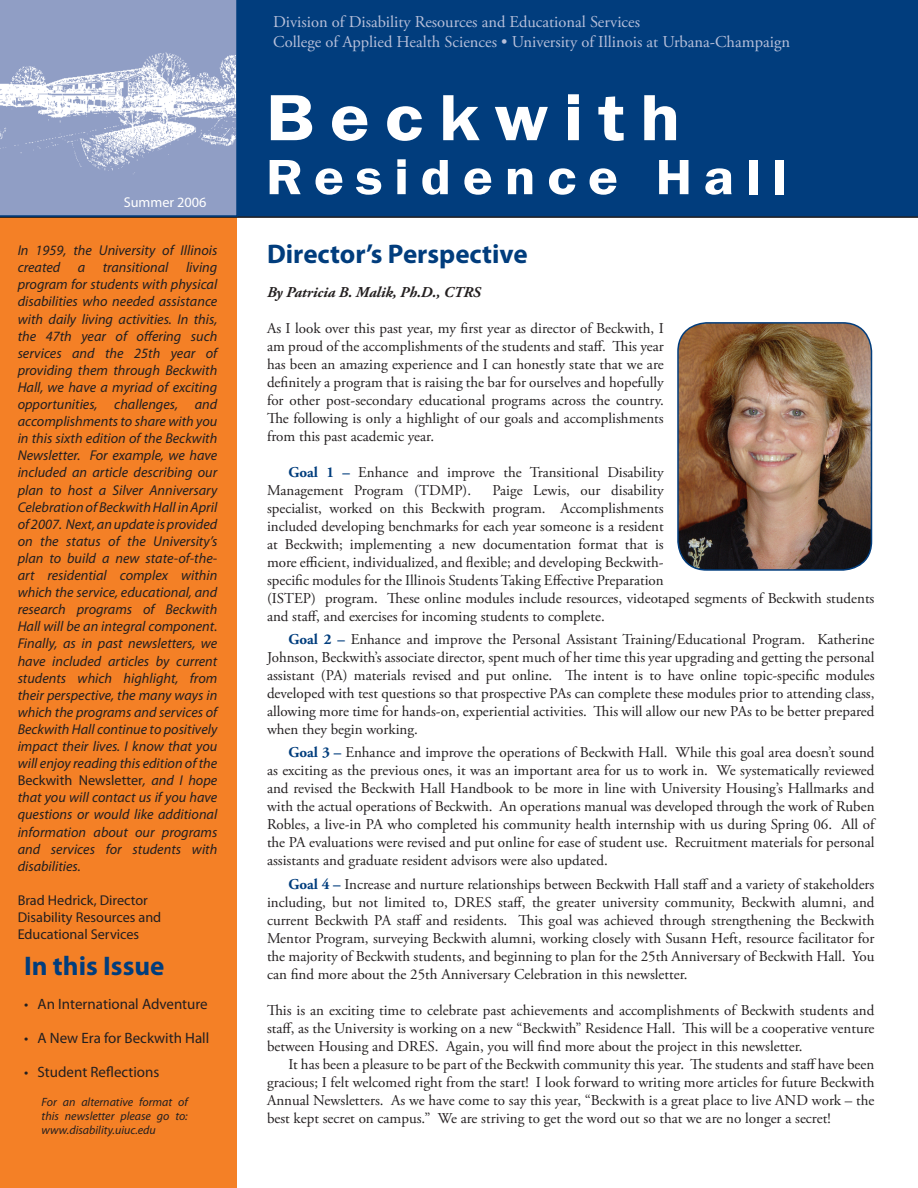
<style>
.page{position:relative;width:918px;height:1188px;background:#fff}
.page>*{position:absolute;margin:0;border:0;box-sizing:border-box;transform-origin:0 0}
.Masthead_text{font:600 67.5px "Franklin Gothic";letter-spacing:.2em;color:#fff;scale:1.11 1}
.Masthead_text-2{font:600 51.3px "Franklin Gothic";letter-spacing:.2em;color:#fff;scale:1.11 1}
.heading_without_rule{font:700 27px "Myriad Pro";color:#013d7d}
.body_text{font:16.5px "Adobe Garamond Pro";color:#b8c0da}
.spaced_after_paragra{font:15px/18px "Adobe Garamond Pro";color:#231f20}
.body_text-2{font:15px/18px "Adobe Garamond Pro";color:#231f20;text-align:justify}
.Non_Indent_body_text{font:15px/18px "Adobe Garamond Pro";color:#231f20;text-align:justify}
.contents{font:15px "Myriad Pro";color:#231f20}
.Paragraph_Style_1{font:italic 700 15px "Adobe Garamond Pro";color:#231f20}
.sidebar_text_non_ind{font:italic 14.25px/17.1px "Myriad Pro";color:#231f20;text-align:justify}
.sidebar_text_non_ind-2{font:14.25px/17.1px "Myriad Pro";color:#231f20}
.sidebar_non_indent_t{font:14.25px "Myriad Pro";color:#231f20}
.sidebar_text{font:14.25px "Myriad Pro";color:#fff}
.Myriad_sans_serif_ad{font:italic 12px/14.4px "Myriad Pro";color:#231f20;text-align:justify}
.s1{font-style:normal}
.s2{font-weight:700;color:#013d7d}
</style>
<div class="page">
<div style="left:0;top:0;width:237px;height:1188px;background:#f48026"></div>
<div style="left:0;top:0;width:918px;height:218px;background:#013d7d"></div>
<div style="left:0;top:0;width:238px;height:217px;background:#909ec5"></div>
<img style="left:0;top:42px;width:236px;height:141px">
<img style="left:678px;top:323px;width:194px;height:247px;border-radius:29px">
<div style="left:677px;top:322px;width:195px;height:249px;border:2px solid #013d7d;border-radius:29px"></div>
<p class="sidebar_text" style="left:124px;top:194px;width:84px">Summer 2006</p>
<p class="sidebar_text_non_ind" style="left:18px;top:242px;width:201px">In 1959, the University of Illinois created a transitional living program for students with physical disabilities who needed assistance with daily living activities. In this, the 47th year of offering such services and the 25th year of providing them through Beckwith Hall, we have a myriad of exciting opportunities, challenges, and accomplishments to share with you in this sixth edition of the Beckwith Newsletter. For example, we have included an article describing our plan to host a Silver Anniversary Celebration of Beckwith Hall in April of 2007. Next, an update is provided on the status of the University’s plan to build a new state-of-the&shy;art residential complex within which the service, educational, and research programs of Beckwith Hall will be an integral component.<br>Finally, as in past newsletters, we have included articles by current students which highlight, from their perspective, the many ways in which the programs and services of Beckwith Hall continue to positively impact their lives. I know that you will enjoy reading this edition of the <span class="s1">Beckwith Newsletter</span>, and I hope that you will contact us if you have questions or would like additional information about our programs and services for students with disabilities.</p>
<p class="sidebar_non_indent_t" style="left:18px;top:892px;width:132px">Brad Hedrick, Director</p>
<p class="sidebar_text_non_ind-2" style="left:18px;top:909px;width:145px">Disability Resources and<br>Educational Services</p>
<p class="heading_without_rule" style="left:24px;top:950px;width:142px">In this Issue</p>
<p class="contents" style="left:38px;top:996px;width:172px">An International Adventure</p>
<p class="contents" style="left:38px;top:1030px;width:173px">A New Era for Beckwith Hall</p>
<p class="contents" style="left:38px;top:1064px;width:123px">Student Reflections</p>
<p class="contents" style="left:24px;top:996px;width:6px">•</p>
<p class="contents" style="left:24px;top:1030px;width:6px">•</p>
<p class="contents" style="left:24px;top:1064px;width:6px">•</p>
<p class="Myriad_sans_serif_ad" style="left:42px;top:1095px;width:148px">For an alternative format of this newsletter please go to: www.disability.uiuc.edu</p>
<p class="body_text" style="left:273px;top:12px;width:368px">Division of Disability Resources and Educational Services</p>
<p class="body_text" style="left:273px;top:32px;width:518px">College of Applied Health Sciences • University of Illinois at Urbana-Champaign</p>
<p class="Masthead_text" style="left:266px;top:76px;width:375px">Beckwith</p>
<p class="Masthead_text-2" style="left:266px;top:145px;width:471px">Residence Hall</p>
<p class="heading_without_rule" style="left:267px;top:239px;width:262px">Director’s Perspective</p>
<p class="Paragraph_Style_1" style="left:267px;top:284px;width:215px">By Patricia B. Malik, Ph.D., CTRS</p>
<p class="Non_Indent_body_text" style="left:267px;top:319px;width:398px">As I look over this past year, my first year as director of Beckwith, I am proud of the accomplishments of the students and staff. This year has been an amazing experience and I can honestly state that we are definitely a program that is raising the bar for ourselves and hopefully for other post-secondary educational programs across the country.<br>The following is only a highlight of our goals and accomplishments from this past academic year.</p>
<p class="spaced_after_paragra" style="left:267px;top:463px;width:398px;text-indent:22px"><span class="s2">Goal 1 –</span> Enhance and improve the Transitional Disability<br>Management Program (TDMP).</p>
<p class="spaced_after_paragra" style="left:267px;top:481px;width:609px;text-indent:225px">Paige Lewis, our disability<br>specialist, worked on this Beckwith program. Accomplishments<br>included developing benchmarks for each year someone is a resident<br>at Beckwith; implementing a new documentation format that is<br>more efficient, individualized, and flexible; and developing Beckwith-<br>specific modules for the Illinois Students Taking Effective Preparation<br>(ISTEP) program. These online modules include resources, videotaped segments of Beckwith students and staff, and exercises for incoming students to complete.</p>
<p class="spaced_after_paragra" style="left:267px;top:631px;width:609px;text-align:justify;text-indent:22px"><span class="s2">Goal 2 –</span> Enhance and improve the Personal Assistant Training/Educational Program. Katherine Johnson, Beckwith’s associate director, spent much of her time this year upgrading and getting the personal assistant (PA) materials revised and put online. The intent is to have online topic-specific modules developed with test questions so that prospective PAs can complete these modules prior to attending class, allowing more time for hands-on, experiential activities. This will allow our new PAs to be better prepared when they begin working.</p>
<p class="spaced_after_paragra" style="left:267px;top:744px;width:609px;text-align:justify;text-indent:22px"><span class="s2">Goal 3 –</span> Enhance and improve the operations of Beckwith Hall. While this goal area doesn’t sound as exciting as the previous ones, it was an important area for us to work in. We systematically reviewed and revised the Beckwith Hall Handbook to be more in line with University Housing’s Hallmarks and with the actual operations of Beckwith. An operations manual was developed through the work of Ruben Robles, a live-in PA who completed his community health internship with us during Spring 06. All of the PA evaluations were revised and put online for ease of student use. Recruitment materials for personal assistants and graduate resident advisors were also updated.</p>
<p class="body_text-2" style="left:267px;top:876px;width:609px;text-indent:22px"><span class="s2">Goal 4 –</span> Increase and nurture relationships between Beckwith Hall staff and a variety of stakeholders including, but not limited to, DRES staff, the greater university community, Beckwith alumni, and current Beckwith PA staff and residents. This goal was achieved through strengthening the Beckwith Mentor Program, surveying Beckwith alumni, working closely with Susann Heft, resource facilitator for the majority of Beckwith students, and beginning to plan for the 25th Anniversary of Beckwith Hall. You can find more about the 25th Anniversary Celebration in this newsletter.</p>
<p class="Non_Indent_body_text" style="left:267px;top:1002px;width:609px">This is an exciting time to celebrate past achievements and accomplishments of Beckwith students and staff, as the University is working on a new “Beckwith” Residence Hall. This will be a cooperative venture between Housing and DRES. Again, you will find more about the project in this newsletter.</p>
<p class="body_text-2" style="left:267px;top:1056px;width:609px;text-indent:22px">It has been a pleasure to be part of the Beckwith community this year. The students and staff have been gracious; I felt welcomed right from the start! I look forward to writing more articles for future Beckwith Annual Newsletters. As we have come to say this year, “Beckwith is a great place to live AND work – the best kept secret on campus.” We are striving to get the word out so that we are no longer a secret!</p>
</div>
